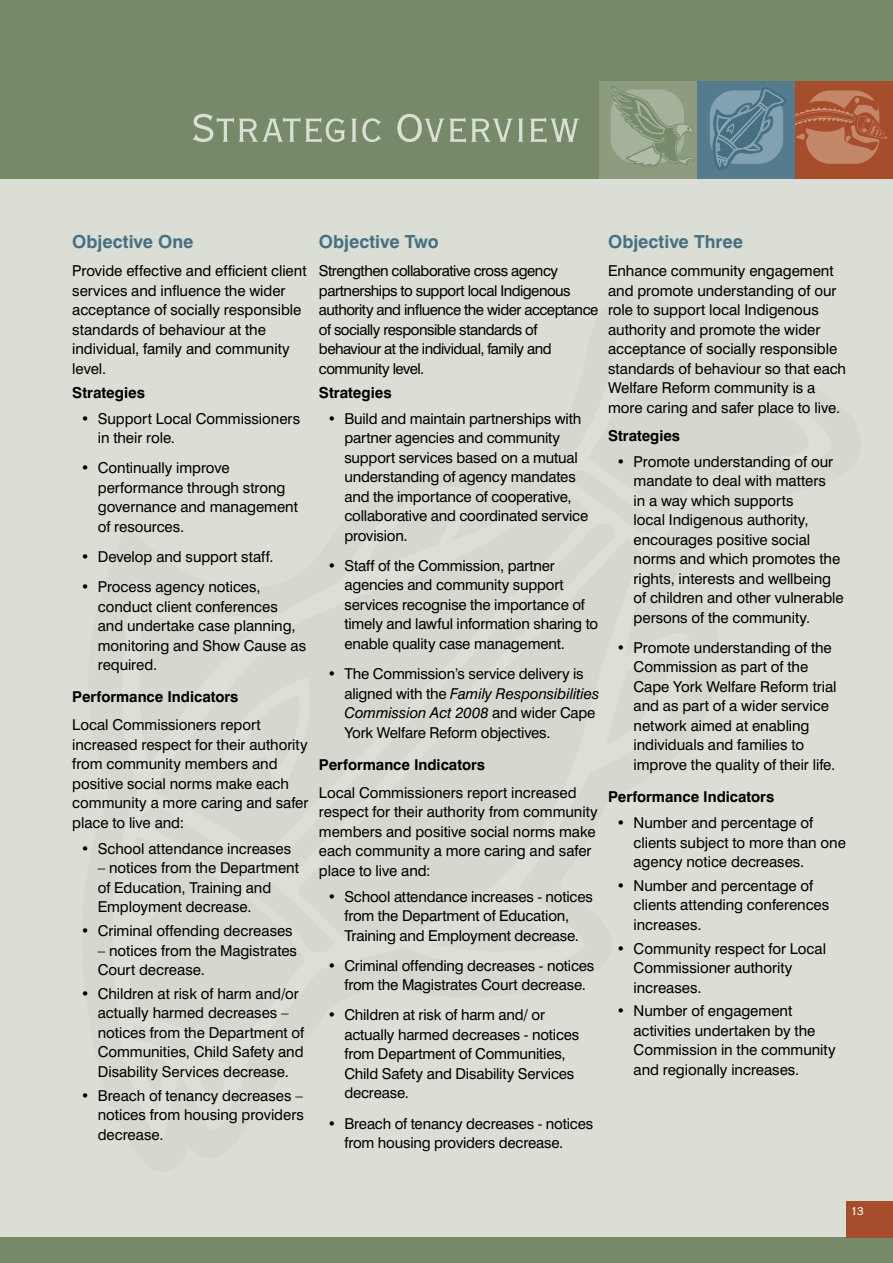
<style>
.page{position:relative;width:893px;height:1263px;background:#fff}
.page>*{position:absolute;margin:0;border:0;box-sizing:border-box;transform-origin:0 0}
.t1{font:52.5px "Copperplate Twenty Nine BC";letter-spacing:-.025em;color:#daded4}
.t2{font:700 18px "Swiss 721 BT";color:#467082}
.t3{font:700 15.15px "Swiss 721 BT";color:#000}
.t4{font:15px/19.5px "Swiss 721 BT";letter-spacing:-.005em;color:#000}
.t5{font:15px/19.5px "Swiss 721 BT";letter-spacing:-.035em;color:#000}
.t6{font:700 15px "Swiss 721 BT";color:#000}
.t7{font:15px "Copperplate Twenty Nine BC";color:#fff}
.s1{font-style:italic}
</style>
<div class="page">
<div style="left:0;top:0;width:893px;height:179px;background:#768968"></div>
<div style="left:0;top:179px;width:893px;height:1058px;background:#daded4"></div>
<div style="left:795px;top:81px;width:98px;height:98px;background:#a64d2c"></div>
<svg style="left:795px;top:91px;width:92px;height:73px"></svg>
<div style="left:600px;top:81px;width:97px;height:98px;background:#8d9c7f"></div>
<svg style="left:611px;top:86px;width:83px;height:81px"></svg>
<div style="left:697px;top:81px;width:98px;height:98px;background:#547b8e"></div>
<svg style="left:710px;top:87px;width:77px;height:83px"></svg>
<div style="left:0;top:1237px;width:893px;height:26px;background:#768968"></div>
<div style="left:846px;top:1201px;width:47px;height:36px;background:#a64d2c"></div>
<h1 class="t1" style="left:190px;top:103px;width:392px">Strategic Overview</h1>
<p class="t2" style="left:72px;top:231px;width:123px">Objective One</p>
<p class="t4" style="left:72px;top:261px;width:236px">Provide effective and efficient client services and influence the wider acceptance of socially responsible standards of behaviour at the individual, family and community level.</p>
<p class="t3" style="left:72px;top:383px;width:74px">Strategies</p>
<p class="t4" style="left:98px;top:408px;width:204px;text-indent:-17px">• Support Local Commissioners in their role.</p>
<p class="t4" style="left:98px;top:458px;width:202px;text-indent:-17px">• Continually improve performance through strong governance and management of resources.</p>
<p class="t4" style="left:81px;top:547px;width:194px">• Develop and support staff.</p>
<p class="t4" style="left:98px;top:577px;width:210px;text-indent:-17px">• Process agency notices, conduct client conferences and undertake case planning, monitoring and Show Cause as required.</p>
<p class="t6" style="left:72px;top:688px;width:168px">Performance Indicators</p>
<p class="t4" style="left:72px;top:715px;width:238px">Local Commissioners report increased respect for their authority from community members and positive social norms make each community a more caring and safer place to live and:</p>
<p class="t4" style="left:81px;top:839px;width:212px">• School attendance increases</p>
<p class="t4" style="left:98px;top:858px;width:203px">– notices from the Department of Education, Training and<br>Employment decrease.</p>
<p class="t4" style="left:81px;top:921px;width:213px">• Criminal offending decreases</p>
<p class="t4" style="left:98px;top:940px;width:201px">– notices from the Magistrates<br>Court decrease.</p>
<p class="t4" style="left:98px;top:984px;width:208px;text-indent:-17px">• Children at risk of harm and/or actually harmed decreases – notices from the Department of<br>Communities, Child Safety and<br>Disability Services decrease.</p>
<p class="t4" style="left:98px;top:1085px;width:208px;text-align:justify;text-indent:-17px">• Breach of tenancy decreases – notices from housing providers decrease.</p>
<p class="t2" style="left:319px;top:231px;width:121px">Objective Two</p>
<p class="t5" style="left:319px;top:261px;width:281px">Strengthen collaborative cross agency partnerships to support local Indigenous authority and influence the wider acceptance of socially responsible standards of behaviour at the individual, family and community level.</p>
<p class="t3" style="left:319px;top:383px;width:74px">Strategies</p>
<p class="t4" style="left:344px;top:408px;width:245px;text-indent:-17px">• Build and maintain partnerships with partner agencies and community support services based on a mutual understanding of agency mandates and the importance of cooperative, collaborative and coordinated service provision.</p>
<p class="t4" style="left:344px;top:556px;width:255px;text-indent:-17px">• Staff of the Commission, partner agencies and community support services recognise the importance of timely and lawful information sharing to enable quality case management.</p>
<p class="t4" style="left:344px;top:664px;width:257px;text-indent:-17px">• The Commission’s service delivery is aligned with the <span class="s1">Family Responsibilities Commission Act 2008</span> and wider Cape York Welfare Reform objectives.</p>
<p class="t6" style="left:319px;top:755px;width:168px">Performance Indicators</p>
<p class="t4" style="left:319px;top:783px;width:280px">Local Commissioners report increased respect for their authority from community members and positive social norms make each community a more caring and safer place to live and:</p>
<p class="t4" style="left:327px;top:886px;width:267px;text-align:center">• School attendance increases - notices from the Department of Education,<br>Training and Employment decrease.</p>
<p class="t4" style="left:327px;top:956px;width:268px;text-align:center">• Criminal offending decreases - notices from the Magistrates Court decrease.</p>
<p class="t4" style="left:344px;top:1005px;width:236px;text-indent:-17px">• Children at risk of harm and/ or actually harmed decreases - notices from Department of Communities,<br>Child Safety and Disability Services decrease.</p>
<p class="t4" style="left:344px;top:1113px;width:250px;text-indent:-17px">• Breach of tenancy decreases - notices from housing providers decrease.</p>
<p class="t2" style="left:608px;top:231px;width:136px">Objective Three</p>
<p class="t4" style="left:608px;top:261px;width:240px">Enhance community engagement and promote understanding of our role to support local Indigenous authority and promote the wider acceptance of socially responsible standards of behaviour so that each Welfare Reform community is a more caring and safer place to live.</p>
<p class="t6" style="left:608px;top:426px;width:74px">Strategies</p>
<p class="t4" style="left:634px;top:451px;width:212px;text-indent:-17px">• Promote understanding of our mandate to deal with matters<br>in a way which supports<br>local Indigenous authority, encourages positive social norms and which promotes the rights, interests and wellbeing of children and other vulnerable persons of the community.</p>
<p class="t4" style="left:634px;top:638px;width:204px;text-indent:-17px">• Promote understanding of the<br>Commission as part of the<br>Cape York Welfare Reform trial and as part of a wider service network aimed at enabling individuals and families to improve the quality of their life.</p>
<p class="t6" style="left:608px;top:788px;width:168px">Performance Indicators</p>
<p class="t4" style="left:634px;top:813px;width:214px;text-indent:-17px">• Number and percentage of clients subject to more than one agency notice decreases.</p>
<p class="t4" style="left:634px;top:875px;width:197px;text-indent:-17px">• Number and percentage of clients attending conferences increases.</p>
<p class="t4" style="left:634px;top:938px;width:194px;text-indent:-17px">• Community respect for Local<br>Commissioner authority increases.</p>
<p class="t4" style="left:634px;top:1001px;width:204px;text-indent:-17px">• Number of engagement activities undertaken by the<br>Commission in the community and regionally increases.</p>
<p class="t7" style="left:850px;top:1203px;width:15px">13</p>
</div>
